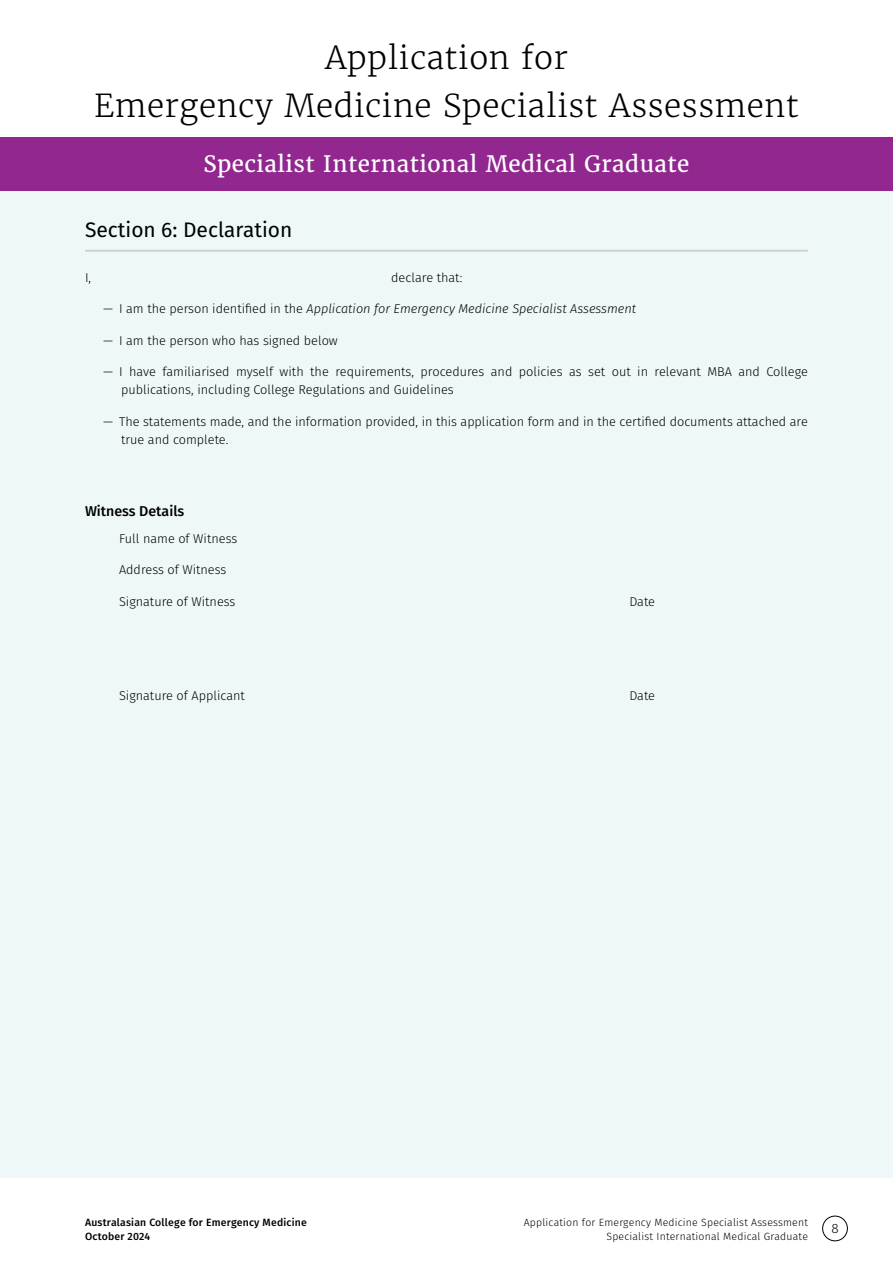
<style>
.page{position:relative;width:893px;height:1263px;background:#fff}
.page>*{position:absolute;margin:0;border:0;box-sizing:border-box;transform-origin:0 0}
.t1{font:300 31.5px/48px "Merriweather";letter-spacing:.02em;color:#000;text-align:center}
.t2{font:22.5px "Merriweather";letter-spacing:.02em;color:#fff}
.t3{font:21px "Fira Sans";color:#000}
.t4{font:500 14.25px "Fira Sans";color:#000}
.t5{font:300 13.5px "Fira Sans";color:#000}
.t6{font:300 12.75px/18px "Fira Sans";color:#000}
.t7{font:italic 300 12.75px "Fira Sans";color:#000}
.t8{font:300 10.5px/13.5px "Fira Sans";letter-spacing:.02em;color:#000;text-align:right}
.t9{font:500 10.5px/13.5px "Fira Sans";letter-spacing:.02em;color:#000}
.s1{font-style:normal}
</style>
<div class="page">
<div style="left:0;top:164px;width:893px;height:1014px;background:#eef8f9"></div>
<div style="left:822px;top:1216px;width:26px;height:25px;border:1px solid #000;border-radius:50%"></div>
<div style="left:0;top:137px;width:893px;height:54px;background:#922790"></div>
<hr style="left:85px;top:250px;width:723px;height:2px;background:#cccecf">
<h1 class="t1" style="left:94px;top:34px;width:706px">Application for<br>Emergency Medicine Specialist Assessment</h1>
<h2 class="t2" style="left:203px;top:150px;width:487px">Specialist International Medical Graduate</h2>
<h3 class="t3" style="left:85px;top:214px;width:209px">Section 6: Declaration</h3>
<p class="t6" style="left:85px;top:268px;width:8px">I,</p>
<p class="t6" style="left:391px;top:268px;width:73px">declare that:</p>
<p class="t7" style="left:103px;top:300px;width:535px"><span class="s1">— I am the person identified in the</span> Application for Emergency Medicine Specialist Assessment</p>
<p class="t6" style="left:103px;top:331px;width:236px">— I am the person who has signed below</p>
<p class="t6" style="left:121px;top:363px;width:688px;text-indent:-18px">— I have familiarised myself with the requirements, procedures and policies as set out in relevant MBA and College publications, including College Regulations and Guidelines</p>
<p class="t6" style="left:121px;top:412px;width:688px;text-indent:-18px">— The statements made, and the information provided, in this application form and in the certified documents attached are true and complete.</p>
<p class="t4" style="left:85px;top:499px;width:101px">Witness Details</p>
<p class="t6" style="left:119px;top:529px;width:120px">Full name of Witness</p>
<p class="t6" style="left:119px;top:561px;width:109px">Address of Witness</p>
<p class="t6" style="left:119px;top:592px;width:118px">Signature of Witness</p>
<p class="t6" style="left:629px;top:592px;width:27px">Date</p>
<p class="t6" style="left:119px;top:687px;width:127px">Signature of Applicant</p>
<p class="t6" style="left:629px;top:687px;width:27px">Date</p>
<p class="t9" style="left:85px;top:1215px;width:223px">Australasian College for Emergency Medicine<br>October 2024</p>
<p class="t8" style="left:524px;top:1215px;width:286px">Application for Emergency Medicine Specialist Assessment<br>Specialist International Medical Graduate</p>
<p class="t5" style="left:831px;top:1219px;width:9px">8</p>
</div>
